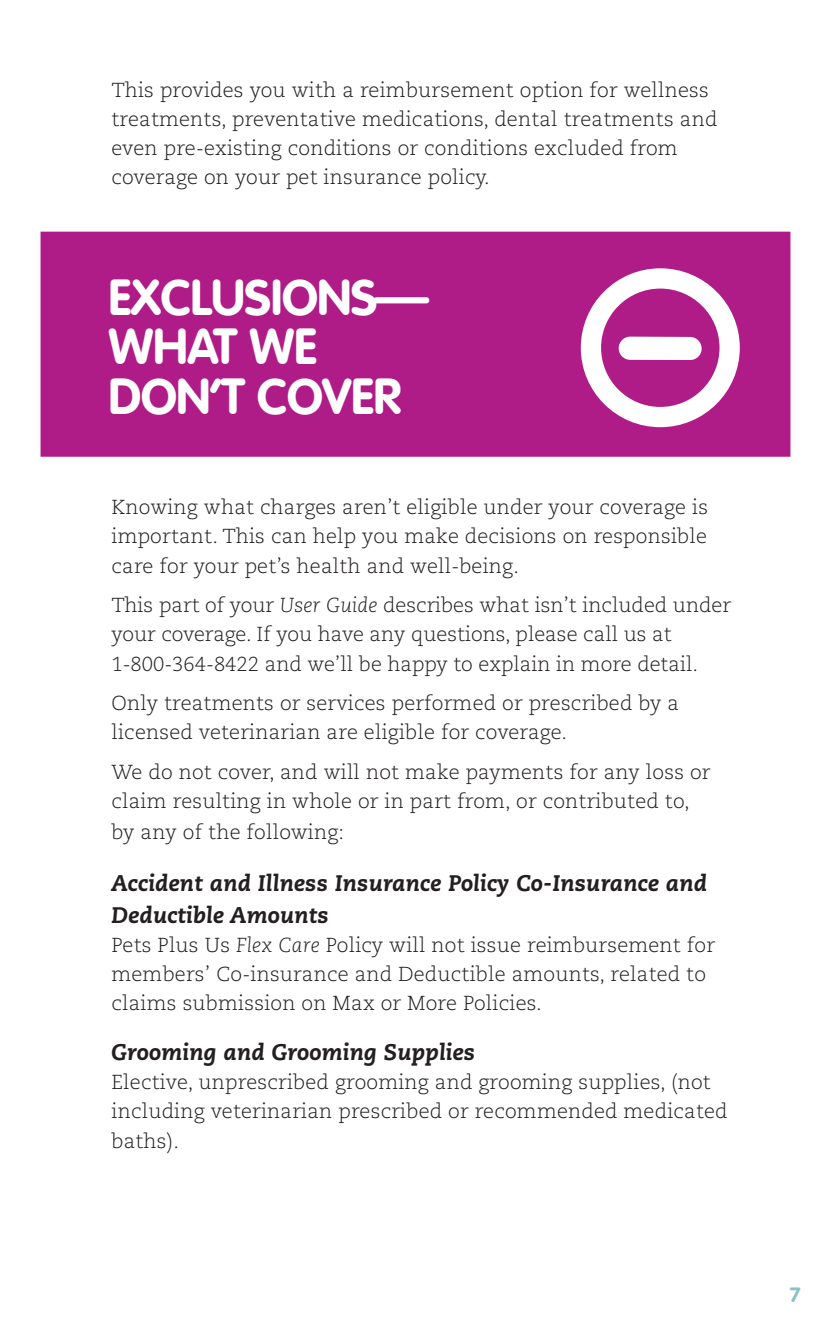
<style>
.page{position:relative;width:831px;height:1337px;background:#fff}
.page>*{position:absolute;margin:0;border:0;box-sizing:border-box;transform-origin:0 0}
.t1{font:700 49.5px/49.5px "VAG Rounded LT Com";letter-spacing:-.01em;color:#fff}
.t2{font:italic 800 22.5px/31.5px "Caecilia LT Std";letter-spacing:.01em;color:#231f20}
.t3{font:300 20.25px/29.2px "Caecilia LT Std";letter-spacing:.01em;color:#231f20}
.t4{font:700 20.25px "VAG Rounded LT Com";color:#8ac0c6}
.s1{font-style:italic}
</style>
<div class="page">
<div style="left:40px;top:232px;width:750px;height:225px;background:#b01c87"></div>
<div style="left:618px;top:336px;width:83px;height:24px;background:#fff;border-radius:12px"></div>
<div style="left:580px;top:268px;width:159px;height:159px;border:20px solid #fff;border-radius:50%"></div>
<p class="t3" style="left:111px;top:75px;width:607px">This provides you with a reimbursement option for wellness treatments, preventative medications, dental treatments and even pre-existing conditions or conditions excluded from coverage on your pet insurance policy.</p>
<h1 class="t1" style="left:108px;top:273px;width:319px">EXCLUSIONS—<br>WHAT WE<br>DON’T COVER</h1>
<p class="t3" style="left:111px;top:493px;width:598px;text-align:justify">Knowing what charges aren’t eligible under your coverage is important. This can help you make decisions on responsible care for your pet’s health and well-being.</p>
<p class="t3" style="left:111px;top:591px;width:621px">This part of your <span class="s1">User Guide</span> describes what isn’t included under your coverage. If you have any questions, please call us at<br>1-800-364-8422 and we’ll be happy to explain in more detail.</p>
<p class="t3" style="left:111px;top:689px;width:569px">Only treatments or services performed or prescribed by a licensed veterinarian are eligible for coverage.</p>
<p class="t3" style="left:111px;top:757px;width:600px">We do not cover, and will not make payments for any loss or claim resulting in whole or in part from, or contributed to,</p>
<p class="t3" style="left:111px;top:818px;width:234px">by any of the following:</p>
<h2 class="t2" style="left:111px;top:868px;width:597px">Accident and Illness Insurance Policy Co-Insurance and<br>Deductible Amounts</h2>
<p class="t3" style="left:111px;top:930px;width:605px">Pets Plus Us <span class="s1">Flex Care</span> Policy will not issue reimbursement for members’ Co-insurance and Deductible amounts, related to claims submission on Max or More Policies.</p>
<h2 class="t2" style="left:111px;top:1036px;width:365px">Grooming and Grooming Supplies</h2>
<p class="t3" style="left:111px;top:1068px;width:617px">Elective, unprescribed grooming and grooming supplies, (not including veterinarian prescribed or recommended medicated baths).</p>
<p class="t4" style="left:789px;top:1282px;width:12px">7</p>
</div>
